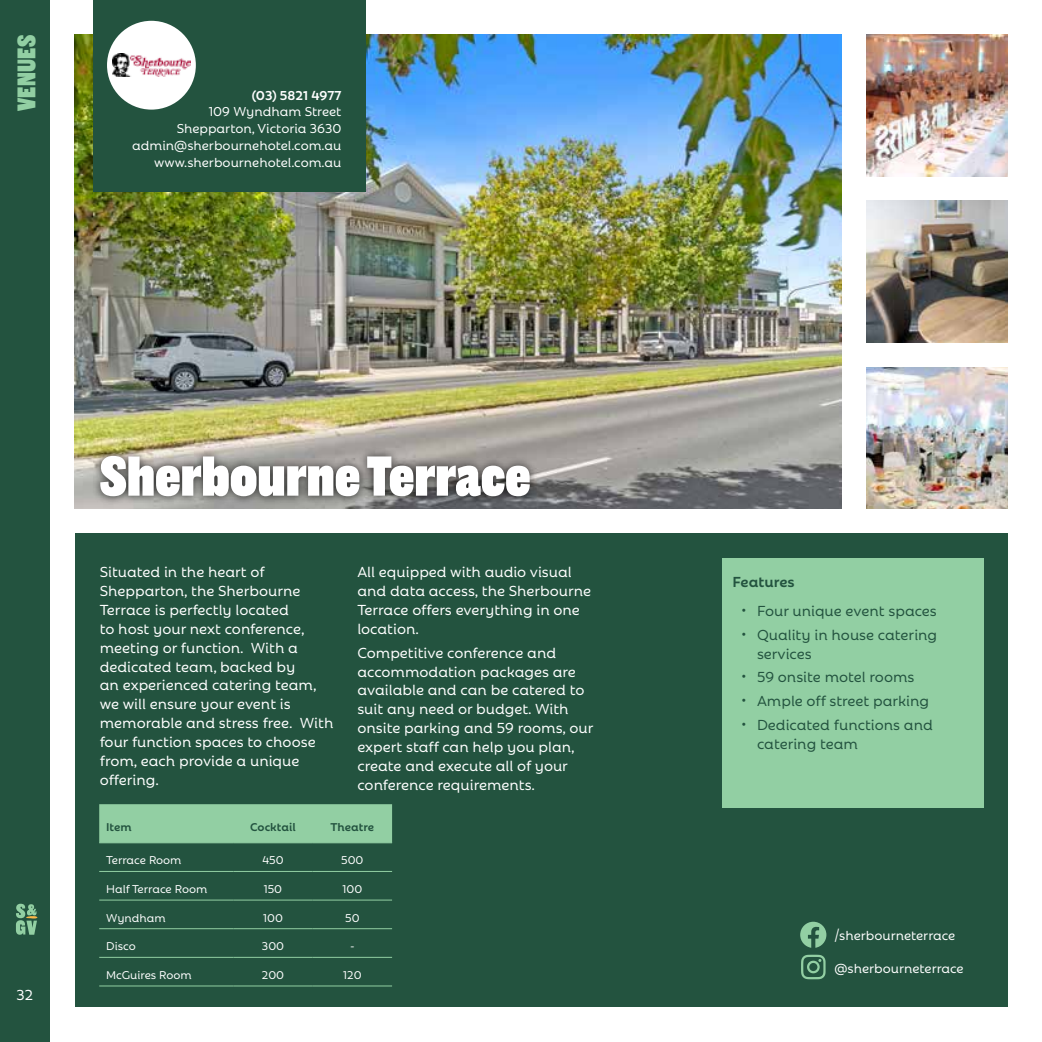
<style>
.page{position:relative;width:1042px;height:1042px;background:#fff}
.page>*{position:absolute;margin:0;border:0;box-sizing:border-box;transform-origin:0 0}
.t1{font:900 57.75px "Americane Cond";color:#fff}
.t2{font:900 26.25px "Americane Cond";letter-spacing:.015em;color:#92cfa3}
.t3{font:500 15.75px/18.9px "Rebrand Dis";color:#fff}
.t4{font:500 15.75px/18.9px "Rebrand Dis";color:#23533f}
.t5{font:700 15.75px "Rebrand Dis";color:#23533f}
.t6{font:500 14px/16.8px "Rebrand Dis";color:#fff;text-align:right}
.t7{font:700 14px "Rebrand Dis";color:#fff}
.t8{font:500 12.25px "Rebrand Dis";color:#fff}
.t9{font:700 12.25px "Rebrand Dis";color:#23533f}
</style>
<div class="page">
<div style="left:0;top:0;width:50px;height:1042px;background:#23533f"></div>
<svg style="left:16px;top:904px;width:21px;height:30px"></svg>
<img style="left:75px;top:35px;width:766px;height:473px">
<div style="left:75px;top:533px;width:933px;height:474px;background:#23533f"></div>
<div style="left:722px;top:558px;width:262px;height:250px;background:#92cfa3"></div>
<div style="left:93px;top:0;width:273px;height:192px;background:#23533f"></div>
<div style="left:107px;top:21px;width:89px;height:89px;background:#fff;border-radius:50%"></div>
<img style="left:866px;top:35px;width:142px;height:141px">
<img style="left:866px;top:201px;width:142px;height:141px">
<img style="left:866px;top:367px;width:142px;height:141px">
<svg style="left:801px;top:954px;width:24px;height:25px"></svg>
<svg style="left:800px;top:921px;width:26px;height:27px"></svg>
<div style="left:99px;top:804px;width:293px;height:38px;background:#92cfa3"></div>
<hr style="left:99px;top:842px;width:134px;height:1px;background:#92cfa3">
<hr style="left:233px;top:842px;width:80px;height:1px;background:#92cfa3">
<hr style="left:313px;top:842px;width:79px;height:1px;background:#92cfa3">
<hr style="left:99px;top:871px;width:134px;height:1px;background:#92cfa3">
<hr style="left:233px;top:871px;width:80px;height:1px;background:#92cfa3">
<hr style="left:313px;top:871px;width:79px;height:1px;background:#92cfa3">
<hr style="left:99px;top:899px;width:134px;height:1px;background:#92cfa3">
<hr style="left:233px;top:899px;width:80px;height:1px;background:#92cfa3">
<hr style="left:313px;top:899px;width:79px;height:1px;background:#92cfa3">
<hr style="left:99px;top:928px;width:134px;height:1px;background:#92cfa3">
<hr style="left:233px;top:928px;width:80px;height:1px;background:#92cfa3">
<hr style="left:313px;top:928px;width:79px;height:1px;background:#92cfa3">
<hr style="left:99px;top:957px;width:134px;height:1px;background:#92cfa3">
<hr style="left:233px;top:957px;width:80px;height:1px;background:#92cfa3">
<hr style="left:313px;top:957px;width:79px;height:1px;background:#92cfa3">
<hr style="left:99px;top:985px;width:134px;height:1px;background:#92cfa3">
<hr style="left:233px;top:985px;width:80px;height:1px;background:#92cfa3">
<hr style="left:313px;top:985px;width:79px;height:1px;background:#92cfa3">
<div style="left:91px;top:446px;width:448px;height:60px;background:#000;opacity:.75"></div>
<img style="left:113px;top:54px;width:77px;height:23px">
<h2 class="t2" style="left:11px;top:111px;width:78px;rotate:-90deg">VENUES</h2>
<p class="t7" style="left:252px;top:84px;width:91px">(03) 5821 4977</p>
<p class="t6" style="left:132px;top:102px;width:211px">109 Wyndham Street<br>Shepparton, Victoria 3630 admin@sherbournehotel.com.au www.sherbournehotel.com.au</p>
<p class="t3" style="left:17px;top:984px;width:18px">32</p>
<h1 class="t1" style="left:100px;top:442px;width:432px">Sherbourne Terrace</h1>
<p class="t3" style="left:100px;top:561px;width:235px">Situated in the heart of<br>Shepparton, the Sherbourne<br>Terrace is perfectly located<br>to host your next conference, meeting or function. With a dedicated team, backed by<br>an experienced catering team, we will ensure your event is memorable and stress free. With four function spaces to choose from, each provide a unique offering.</p>
<p class="t3" style="left:357px;top:561px;width:235px">All equipped with audio visual and data access, the Sherbourne<br>Terrace offers everything in one location.</p>
<p class="t3" style="left:357px;top:642px;width:238px">Competitive conference and accommodation packages are available and can be catered to suit any need or budget. With onsite parking and 59 rooms, our expert staff can help you plan, create and execute all of your conference requirements.</p>
<p class="t9" style="left:106px;top:817px;width:27px">Item</p>
<p class="t9" style="left:250px;top:817px;width:47px">Cocktail</p>
<p class="t9" style="left:331px;top:817px;width:45px">Theatre</p>
<p class="t8" style="left:106px;top:851px;width:77px">Terrace Room</p>
<p class="t8" style="left:262px;top:851px;width:23px">450</p>
<p class="t8" style="left:341px;top:851px;width:24px">500</p>
<p class="t8" style="left:106px;top:880px;width:103px">Half Terrace Room</p>
<p class="t8" style="left:264px;top:880px;width:20px">150</p>
<p class="t8" style="left:342px;top:880px;width:21px">100</p>
<p class="t8" style="left:106px;top:909px;width:61px">Wyndham</p>
<p class="t8" style="left:263px;top:909px;width:21px">100</p>
<p class="t8" style="left:345px;top:909px;width:16px">50</p>
<p class="t8" style="left:106px;top:937px;width:31px">Disco</p>
<p class="t8" style="left:262px;top:937px;width:24px">300</p>
<p class="t8" style="left:350px;top:937px;width:6px">-</p>
<p class="t8" style="left:106px;top:966px;width:87px">McGuires Room</p>
<p class="t8" style="left:262px;top:966px;width:24px">200</p>
<p class="t8" style="left:343px;top:966px;width:20px">120</p>
<p class="t5" style="left:732px;top:569px;width:64px">Features</p>
<p class="t4" style="left:741px;top:600px;width:197px">• Four unique event spaces</p>
<p class="t4" style="left:757px;top:624px;width:182px;text-indent:-16px">• Quality in house catering services</p>
<p class="t4" style="left:741px;top:666px;width:175px">• 59 onsite motel rooms</p>
<p class="t4" style="left:741px;top:690px;width:189px">• Ample off street parking</p>
<p class="t4" style="left:757px;top:714px;width:177px;text-indent:-16px">• Dedicated functions and catering team</p>
<p class="t6" style="left:834px;top:926px;width:122px">/sherbourneterrace</p>
<p class="t6" style="left:834px;top:959px;width:131px">@sherbourneterrace</p>
</div>
